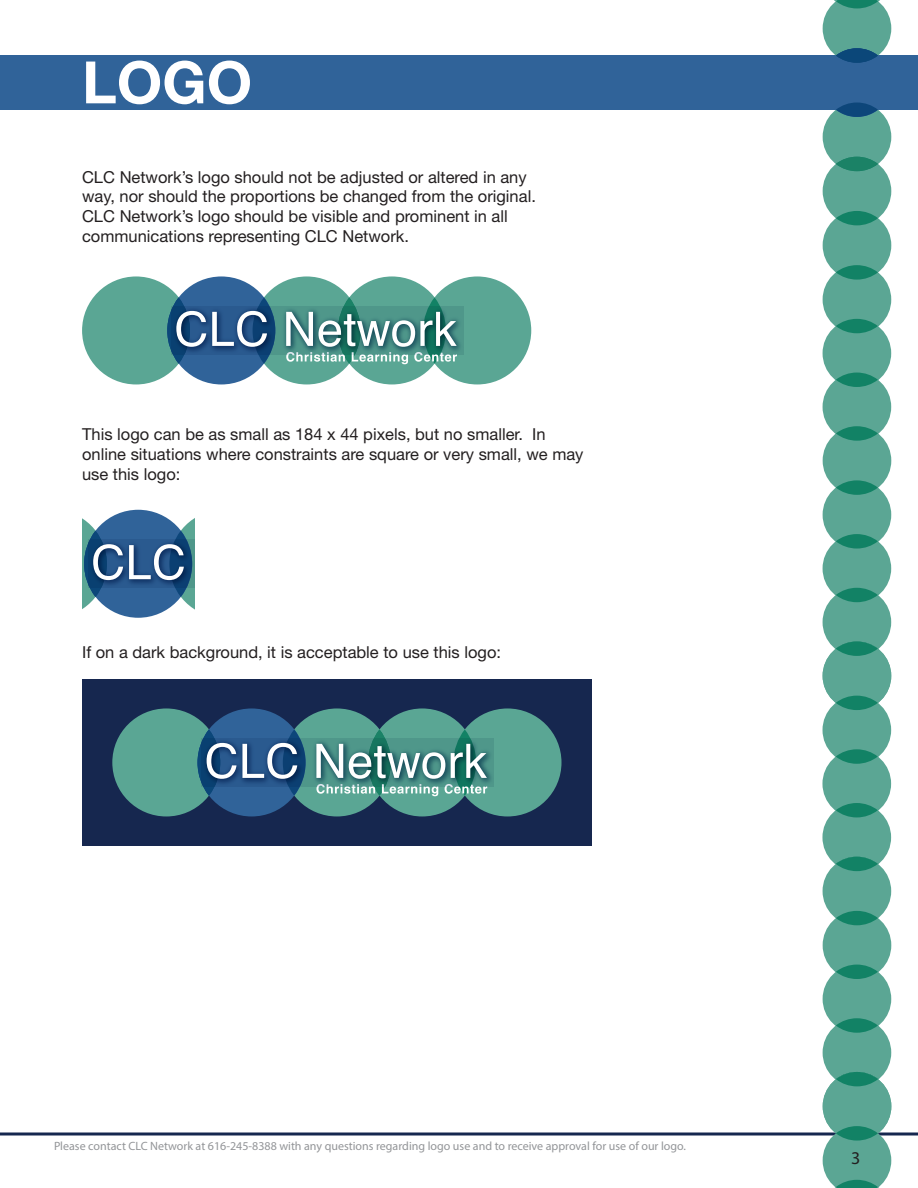
<style>
.page{position:relative;width:918px;height:1188px;background:#fff}
.page>*{position:absolute;margin:0;border:0;box-sizing:border-box;transform-origin:0 0}
.t1{font:700 58.5px "Helvetica Neue LT Std";color:#fff}
.t2{font:18px "Myriad Pro";color:#231f20}
.t3{font:16.5px/19.8px "Helvetica Neue LT Std";color:#231f20}
.t4{font:12px "Myriad Pro";color:#939598}
</style>
<div class="page">
<div style="left:0;top:55px;width:918px;height:54px;background:#306399"></div>
<div style="left:82px;top:679px;width:510px;height:167px;background:#16274f"></div>
<svg style="left:0;top:1132px;width:918px;height:4px;background:#505c7a"></svg>
<div style="left:823px;top:103px;width:68px;height:68px;background:#5ba694;border-radius:50%"></div>
<div style="left:823px;top:157px;width:68px;height:68px;background:#5ba694;border-radius:50%"></div>
<div style="left:823px;top:211px;width:68px;height:69px;background:#5ba694;border-radius:50%"></div>
<div style="left:836px;top:211px;width:42px;height:14px;background:#128265;border-radius:50%"></div>
<div style="left:823px;top:265px;width:68px;height:69px;background:#5ba694;border-radius:50%"></div>
<svg style="left:836px;top:265px;width:42px;height:15px"></svg>
<div style="left:823px;top:319px;width:68px;height:69px;background:#5ba694;border-radius:50%"></div>
<div style="left:836px;top:319px;width:42px;height:14px;background:#128265;border-radius:50%"></div>
<div style="left:823px;top:373px;width:68px;height:68px;background:#5ba694;border-radius:50%"></div>
<div style="left:836px;top:373px;width:42px;height:14px;background:#128265;border-radius:50%"></div>
<div style="left:823px;top:426px;width:68px;height:69px;background:#5ba694;border-radius:50%"></div>
<svg style="left:836px;top:426px;width:42px;height:15px"></svg>
<div style="left:823px;top:480px;width:68px;height:69px;background:#5ba694;border-radius:50%"></div>
<svg style="left:836px;top:480px;width:42px;height:15px"></svg>
<div style="left:823px;top:534px;width:68px;height:69px;background:#5ba694;border-radius:50%"></div>
<svg style="left:836px;top:534px;width:42px;height:15px"></svg>
<div style="left:823px;top:588px;width:68px;height:68px;background:#5ba694;border-radius:50%"></div>
<div style="left:836px;top:588px;width:42px;height:14px;background:#128265;border-radius:50%"></div>
<div style="left:823px;top:641px;width:68px;height:69px;background:#5ba694;border-radius:50%"></div>
<div style="left:823px;top:696px;width:68px;height:68px;background:#5ba694;border-radius:50%"></div>
<div style="left:836px;top:696px;width:42px;height:14px;background:#128265;border-radius:50%"></div>
<svg style="left:836px;top:641px;width:42px;height:15px"></svg>
<div style="left:823px;top:749px;width:68px;height:69px;background:#5ba694;border-radius:50%"></div>
<svg style="left:836px;top:749px;width:42px;height:15px"></svg>
<div style="left:823px;top:803px;width:68px;height:69px;background:#5ba694;border-radius:50%"></div>
<div style="left:836px;top:803px;width:42px;height:14px;background:#128265;border-radius:50%"></div>
<div style="left:823px;top:857px;width:68px;height:68px;background:#5ba694;border-radius:50%"></div>
<div style="left:836px;top:857px;width:42px;height:14px;background:#128265;border-radius:50%"></div>
<div style="left:823px;top:911px;width:68px;height:69px;background:#5ba694;border-radius:50%"></div>
<div style="left:836px;top:911px;width:42px;height:14px;background:#128265;border-radius:50%"></div>
<div style="left:823px;top:965px;width:68px;height:68px;background:#5ba694;border-radius:50%"></div>
<div style="left:836px;top:965px;width:42px;height:14px;background:#128265;border-radius:50%"></div>
<div style="left:823px;top:1018px;width:68px;height:69px;background:#5ba694;border-radius:50%"></div>
<svg style="left:836px;top:1018px;width:42px;height:15px"></svg>
<div style="left:823px;top:1072px;width:68px;height:69px;background:#5ba694;border-radius:50%"></div>
<div style="left:836px;top:1072px;width:42px;height:14px;background:#128265;border-radius:50%"></div>
<svg style="left:823px;top:1126px;width:68px;height:62px;background:#61a897"></svg>
<svg style="left:823px;top:0;width:68px;height:56px;background:#69ad9d"></svg>
<div style="left:836px;top:157px;width:42px;height:14px;background:#1b8266;border-radius:50%"></div>
<div style="left:836px;top:103px;width:42px;height:14px;background:#0d467a;border-radius:50%"></div>
<div style="left:836px;top:48px;width:42px;height:15px;background:#0b4779;border-radius:50%"></div>
<div style="left:82px;top:276px;width:108px;height:108px;background:#5aa694;border-radius:50%"></div>
<div style="left:253px;top:276px;width:108px;height:108px;background:#5aa694;border-radius:50%"></div>
<div style="left:338px;top:276px;width:108px;height:108px;background:#5aa694;border-radius:50%"></div>
<div style="left:423px;top:276px;width:108px;height:108px;background:#5aa694;border-radius:50%"></div>
<div style="left:167px;top:276px;width:108px;height:108px;background:#306399;border-radius:50%"></div>
<svg style="left:423px;top:297px;width:23px;height:67px"></svg>
<svg style="left:338px;top:297px;width:23px;height:67px"></svg>
<svg style="left:253px;top:297px;width:22px;height:67px"></svg>
<svg style="left:167px;top:297px;width:23px;height:67px"></svg>
<svg style="left:171px;top:306px;width:293px;height:49px;fill:#4c948a"></svg>
<svg style="left:176px;top:311px;width:281px;height:53px"></svg>
<div style="left:112px;top:708px;width:108px;height:108px;background:#5aa694;border-radius:50%"></div>
<div style="left:283px;top:708px;width:108px;height:108px;background:#5aa694;border-radius:50%"></div>
<div style="left:368px;top:708px;width:108px;height:108px;background:#5aa694;border-radius:50%"></div>
<div style="left:454px;top:708px;width:108px;height:108px;background:#5aa694;border-radius:50%"></div>
<div style="left:198px;top:708px;width:108px;height:108px;background:#306399;border-radius:50%"></div>
<svg style="left:453px;top:729px;width:23px;height:67px"></svg>
<svg style="left:368px;top:729px;width:23px;height:67px"></svg>
<svg style="left:283px;top:729px;width:23px;height:67px"></svg>
<svg style="left:198px;top:729px;width:22px;height:67px"></svg>
<svg style="left:202px;top:738px;width:292px;height:49px;fill:#4c928a"></svg>
<svg style="left:207px;top:743px;width:280px;height:53px"></svg>
<svg style="left:82px;top:510px;width:112px;height:108px"></svg>
<p class="t1" style="left:82px;top:46px;width:172px">LOGO</p>
<p class="t3" style="left:82px;top:167px;width:455px">CLC Network’s logo should not be adjusted or altered in any way, nor should the proportions be changed from the original.<br>CLC Network’s logo should be visible and prominent in all communications representing CLC Network.</p>
<p class="t3" style="left:82px;top:424px;width:503px">This logo can be as small as 184 x 44 pixels, but no smaller. In online situations where constraints are square or very small, we may use this logo:</p>
<p class="t3" style="left:82px;top:642px;width:421px">If on a dark background, it is acceptable to use this logo:</p>
<p class="t4" style="left:54px;top:1139px;width:634px">Please contact CLC Network at 616-245-8388 with any questions regarding logo use and to receive approval for use of our logo.</p>
<p class="t2" style="left:851px;top:1147px;width:11px">3</p>
</div>
